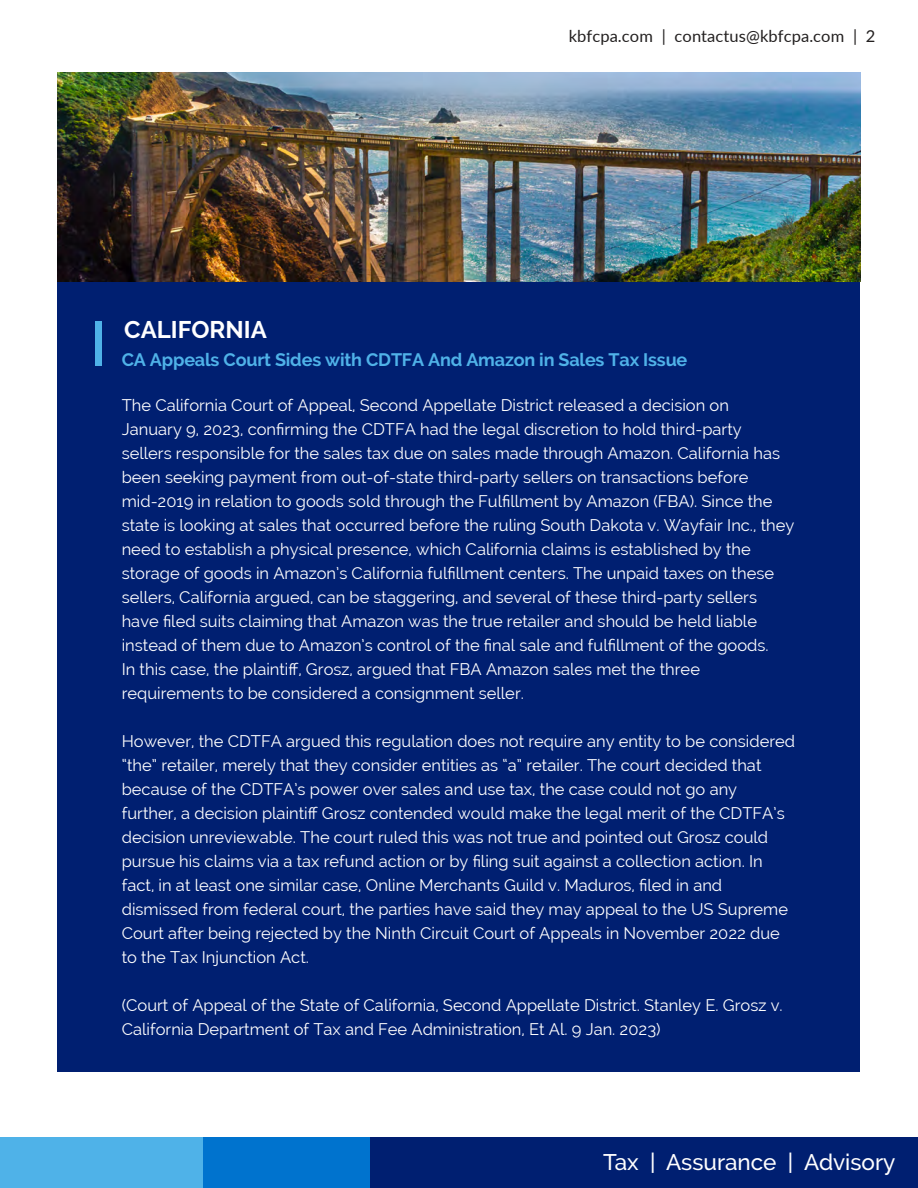
<style>
.page{position:relative;width:918px;height:1188px;background:#fff}
.page>*{position:absolute;margin:0;border:0;box-sizing:border-box;transform-origin:0 0}
.t1{font:700 24px "Raleway";color:#fff}
.t2{font:500 22.5px "Raleway";color:#fff}
.t3{font:700 18px "Raleway";letter-spacing:-.01em;color:#4fb2e8}
.t4{font:16.5px/24px "Raleway";color:#fff}
.t5{font:16.5px "Lato";letter-spacing:.005em;color:#232020}
</style>
<div class="page">
<div style="left:370px;top:1138px;width:548px;height:50px;background:#001f71"></div>
<div style="left:202px;top:1138px;width:168px;height:50px;background:#0073ce"></div>
<div style="left:0;top:1138px;width:202px;height:50px;background:#4fb2e8"></div>
<div style="left:58px;top:281px;width:802px;height:790px;background:#001f71"></div>
<div style="left:95px;top:321px;width:6px;height:45px;background:#4fb2e8"></div>
<img style="left:58px;top:73px;width:802px;height:208px">
<p class="t5" style="left:569px;top:25px;width:308px">kbfcpa.com | contactus@kbfcpa.com | 2</p>
<h1 class="t1" style="left:124px;top:316px;width:144px">CALIFORNIA</h1>
<p class="t3" style="left:122px;top:349px;width:567px">CA Appeals Court Sides with CDTFA And Amazon in Sales Tax Issue</p>
<p class="t4" style="left:122px;top:393px;width:674px">The California Court of Appeal, Second Appellate District released a decision on<br>January 9, 2023, confirming the CDTFA had the legal discretion to hold third-party sellers responsible for the sales tax due on sales made through Amazon. California has been seeking payment from out-of-state third-party sellers on transactions before mid-2019 in relation to goods sold through the Fulfillment by Amazon (FBA). Since the state is looking at sales that occurred before the ruling South Dakota v. Wayfair Inc., they need to establish a physical presence, which California claims is established by the storage of goods in Amazon’s California fulfillment centers. The unpaid taxes on these sellers, California argued, can be staggering, and several of these third-party sellers have filed suits claiming that Amazon was the true retailer and should be held liable instead of them due to Amazon’s control of the final sale and fulfillment of the goods.<br>In this case, the plaintiff, Grosz, argued that FBA Amazon sales met the three requirements to be considered a consignment seller.</p>
<p class="t4" style="left:122px;top:729px;width:675px">However, the CDTFA argued this regulation does not require any entity to be considered “the” retailer, merely that they consider entities as “a” retailer. The court decided that because of the CDTFA’s power over sales and use tax, the case could not go any further, a decision plaintiff Grosz contended would make the legal merit of the CDTFA’s decision unreviewable. The court ruled this was not true and pointed out Grosz could pursue his claims via a tax refund action or by filing suit against a collection action. In fact, in at least one similar case, Online Merchants Guild v. Maduros, filed in and dismissed from federal court, the parties have said they may appeal to the US Supreme Court after being rejected by the Ninth Circuit Court of Appeals in November 2022 due to the Tax Injunction Act.</p>
<p class="t4" style="left:122px;top:993px;width:662px">(Court of Appeal of the State of California, Second Appellate District. Stanley E. Grosz v.<br>California Department of Tax and Fee Administration, Et Al. 9 Jan. 2023)</p>
<h2 class="t2" style="left:603px;top:1149px;width:294px">Tax | Assurance | Advisory</h2>
</div>
